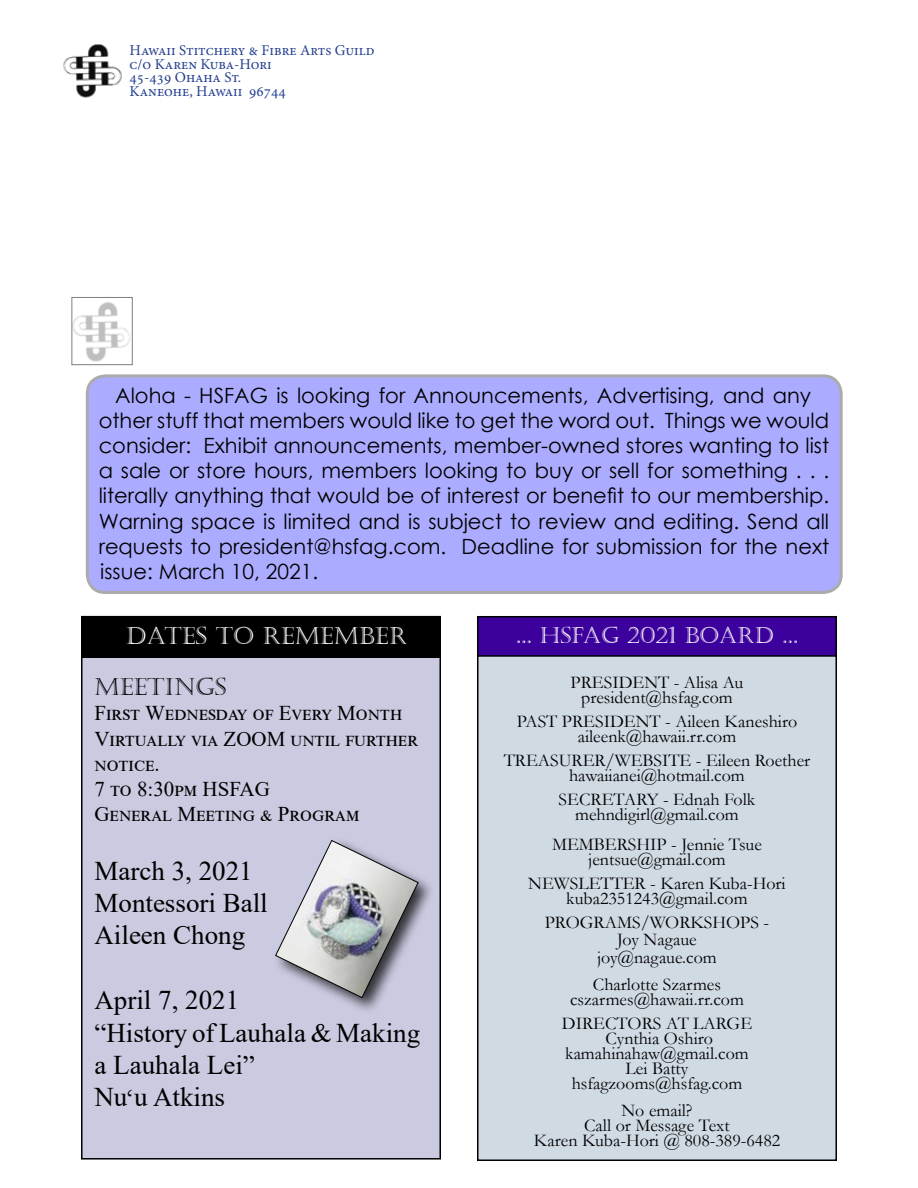
<style>
.page{position:relative;width:918px;height:1188px;background:#fff}
.page>*{position:absolute;margin:0;border:0;box-sizing:border-box;transform-origin:0 0}
.t1{font:27px/32.4px "Times New Roman";color:#000}
.t2{font:27px "Garamond";color:#000}
.t3{font:24px "Castellar";color:#fff}
.t4{font:24px "Castellar";color:#000}
.t5{font:22.5px "Castellar";color:#fff}
.t6{font:21px/25.2px "Century Gothic";color:#000}
.t7{font:21px/25.2px "Times New Roman";color:#000}
.t8{font:18px/15px "Garamond";color:#000;text-align:center}
.t9{font:15px/13.5px "Minion Pro";color:#25408f}
</style>
<div class="page">
<div style="left:478px;top:617px;width:358px;height:519px;background:#3c009c"></div>
<img style="left:63px;top:44px;width:59px;height:54px">
<div style="left:478px;top:656px;width:358px;height:504px;background:#d0dae3"></div>
<div style="left:477px;top:655px;width:360px;height:506px;border:2px solid #000"></div>
<img style="left:73px;top:302px;width:57px;height:60px">
<div style="left:87px;top:376px;width:754px;height:216px;background:#ababff;border-radius:18px"></div>
<div style="left:86px;top:374px;width:757px;height:220px;border:3px solid #000;border-radius:18px"></div>
<div style="left:82px;top:617px;width:358px;height:542px;background:#cacae1"></div>
<div style="left:81px;top:616px;width:360px;height:544px;border:2px solid #000"></div>
<div style="left:81px;top:617px;width:358px;height:41px;background:#000"></div>
<div style="left:273px;top:837px;width:163px;height:178px;background:#000;opacity:.75"></div>
<svg style="left:275px;top:840px;width:144px;height:158px"></svg>
<p class="t9" style="left:130px;top:44px;width:246px">Hawaii Stitchery &amp; Fibre Arts Guild c/o Karen Kuba-Hori<br>45-439 Ohaha St.<br>Kaneohe, Hawaii 96744</p>
<p class="t6" style="left:99px;top:382px;width:732px;text-indent:17px">Aloha - HSFAG is looking for Announcements, Advertising, and any other stuff that members would like to get the word out. Things we would consider: Exhibit announcements, member-owned stores wanting to list a sale or store hours, members looking to buy or sell for something . . . literally anything that would be of interest or benefit to our membership.<br>Warning space is limited and is subject to review and editing. Send all requests to president@hsfag.com. Deadline for submission for the next issue: March 10, 2021.</p>
<h2 class="t3" style="left:126px;top:622px;width:282px">DATES TO REMEMBER</h2>
<h2 class="t4" style="left:94px;top:673px;width:117px">MEETINGS</h2>
<p class="t7" style="left:94px;top:700px;width:321px">First Wednesday of Every Month<br>Virtually via ZOOM until further notice.<br>7 to 8:30pm HSFAG<br>General Meeting &amp; Program</p>
<h1 class="t1" style="left:94px;top:853px;width:175px">March 3, 2021<br>Montessori Ball<br>Aileen Chong</h1>
<h1 class="t1" style="left:94px;top:983px;width:327px">April 7, 2021<br>“History of Lauhala &amp; Making a Lauhala Lei”<br>Nu u Atkins</h1>
<h1 class="t2" style="left:127px;top:1080px;width:7px">‘</h1>
<p class="t5" style="left:516px;top:623px;width:284px">... HSFAG 2021 BOARD ...</p>
<p class="t8" style="left:571px;top:674px;width:174px">PRESIDENT - Alisa Au president@hsfag.com</p>
<p class="t8" style="left:517px;top:713px;width:282px">PAST PRESIDENT - Aileen Kaneshiro aileenk@hawaii.rr.com</p>
<p class="t8" style="left:504px;top:752px;width:308px">TREASURER/WEBSITE - Eileen Roether hawaiianei@hotmail.com</p>
<p class="t8" style="left:559px;top:791px;width:198px">SECRETARY - Ednah Folk mehndigirl@gmail.com</p>
<p class="t8" style="left:552px;top:836px;width:211px">MEMBERSHIP - Jennie Tsue jentsue@gmail.com</p>
<p class="t8" style="left:528px;top:875px;width:259px">NEWSLETTER - Karen Kuba-Hori kuba2351243@gmail.com</p>
<p class="t8" style="left:545px;top:913px;width:226px;line-height:17.2px">PROGRAMS/WORKSHOPS -<br>Joy Nagaue<br>joy@nagaue.com</p>
<p class="t8" style="left:570px;top:976px;width:175px">Charlotte Szarmes cszarmes@hawaii.rr.com</p>
<p class="t8" style="left:562px;top:1015px;width:192px">DIRECTORS AT LARGE<br>Cynthia Oshiro kamahinahaw@gmail.com<br>Lei Batty hsfagzooms@hsfag.com</p>
<p class="t8" style="left:534px;top:1102px;width:248px">No email?<br>Call or Message Text<br>Karen Kuba-Hori @ 808-389-6482</p>
</div>
